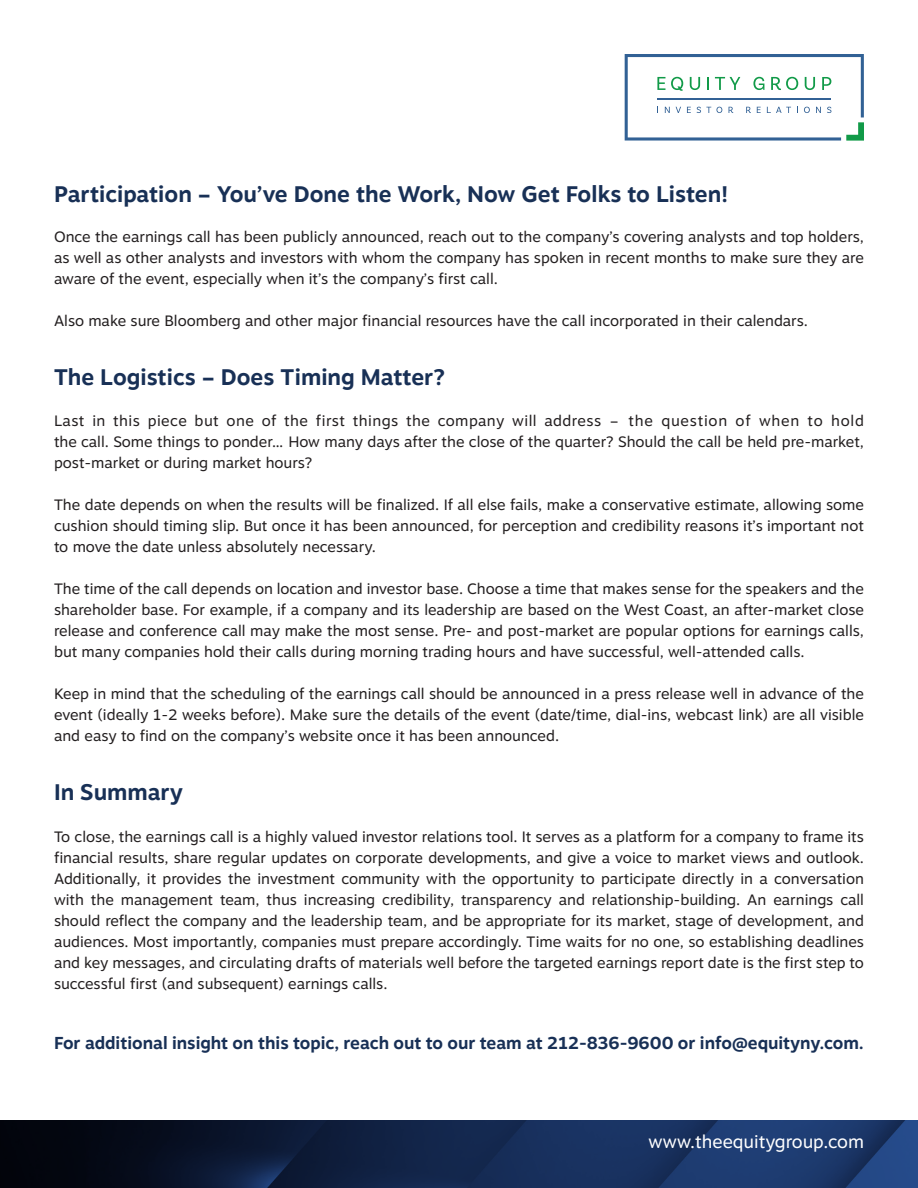
<style>
.page{position:relative;width:918px;height:1188px;background:#fff}
.page>*{position:absolute;margin:0;border:0;box-sizing:border-box;transform-origin:0 0}
.t1{font:700 22.5px "Motiva Sans";color:#183056}
.t2{font:18px "Motiva Sans";color:#fff}
.t3{font:700 17.25px "Motiva Sans";color:#183056}
.t4{font:15px/21px "Motiva Sans";color:#231f20;text-align:justify}
</style>
<div class="page">
<img style="left:0;top:1120px;width:918px;height:68px">
<svg style="left:625px;top:54px;width:239px;height:87px"></svg>
<p class="t1" style="left:54px;top:177px;width:676px">Participation – You’ve Done the Work, Now Get Folks to Listen!</p>
<p class="t4" style="left:54px;top:226px;width:812px">Once the earnings call has been publicly announced, reach out to the company’s covering analysts and top holders, as well as other analysts and investors with whom the company has spoken in recent months to make sure they are aware of the event, especially when it’s the company’s first call.</p>
<p class="t4" style="left:54px;top:310px;width:756px">Also make sure Bloomberg and other major financial resources have the call incorporated in their calendars.</p>
<p class="t1" style="left:54px;top:361px;width:392px">The Logistics – Does Timing Matter?</p>
<p class="t4" style="left:54px;top:410px;width:812px">Last in this piece but one of the first things the company will address – the question of when to hold the call. Some things to ponder… How many days after the close of the quarter? Should the call be held pre-market, post-market or during market hours?</p>
<p class="t4" style="left:54px;top:494px;width:811px">The date depends on when the results will be finalized. If all else fails, make a conservative estimate, allowing some cushion should timing slip. But once it has been announced, for perception and credibility reasons it’s important not to move the date unless absolutely necessary.</p>
<p class="t4" style="left:54px;top:578px;width:812px">The time of the call depends on location and investor base. Choose a time that makes sense for the speakers and the shareholder base. For example, if a company and its leadership are based on the West Coast, an after-market close release and conference call may make the most sense. Pre- and post-market are popular options for earnings calls, but many companies hold their calls during morning trading hours and have successful, well-attended calls.</p>
<p class="t4" style="left:54px;top:683px;width:812px">Keep in mind that the scheduling of the earnings call should be announced in a press release well in advance of the event (ideally 1-2 weeks before). Make sure the details of the event (date/time, dial-ins, webcast link) are all visible and easy to find on the company’s website once it has been announced.</p>
<p class="t1" style="left:54px;top:775px;width:131px">In Summary</p>
<p class="t4" style="left:54px;top:826px;width:811px">To close, the earnings call is a highly valued investor relations tool. It serves as a platform for a company to frame its financial results, share regular updates on corporate developments, and give a voice to market views and outlook.<br>Additionally, it provides the investment community with the opportunity to participate directly in a conversation with the management team, thus increasing credibility, transparency and relationship-building. An earnings call should reflect the company and the leadership team, and be appropriate for its market, stage of development, and audiences. Most importantly, companies must prepare accordingly. Time waits for no one, so establishing deadlines and key messages, and circulating drafts of materials well before the targeted earnings report date is the first step to successful first (and subsequent) earnings calls.</p>
<p class="t3" style="left:54px;top:1030px;width:812px">For additional insight on this topic, reach out to our team at 212-836-9600 or info@equityny.com.</p>
<p class="t2" style="left:648px;top:1128px;width:217px">www.theequitygroup.com</p>
</div>
